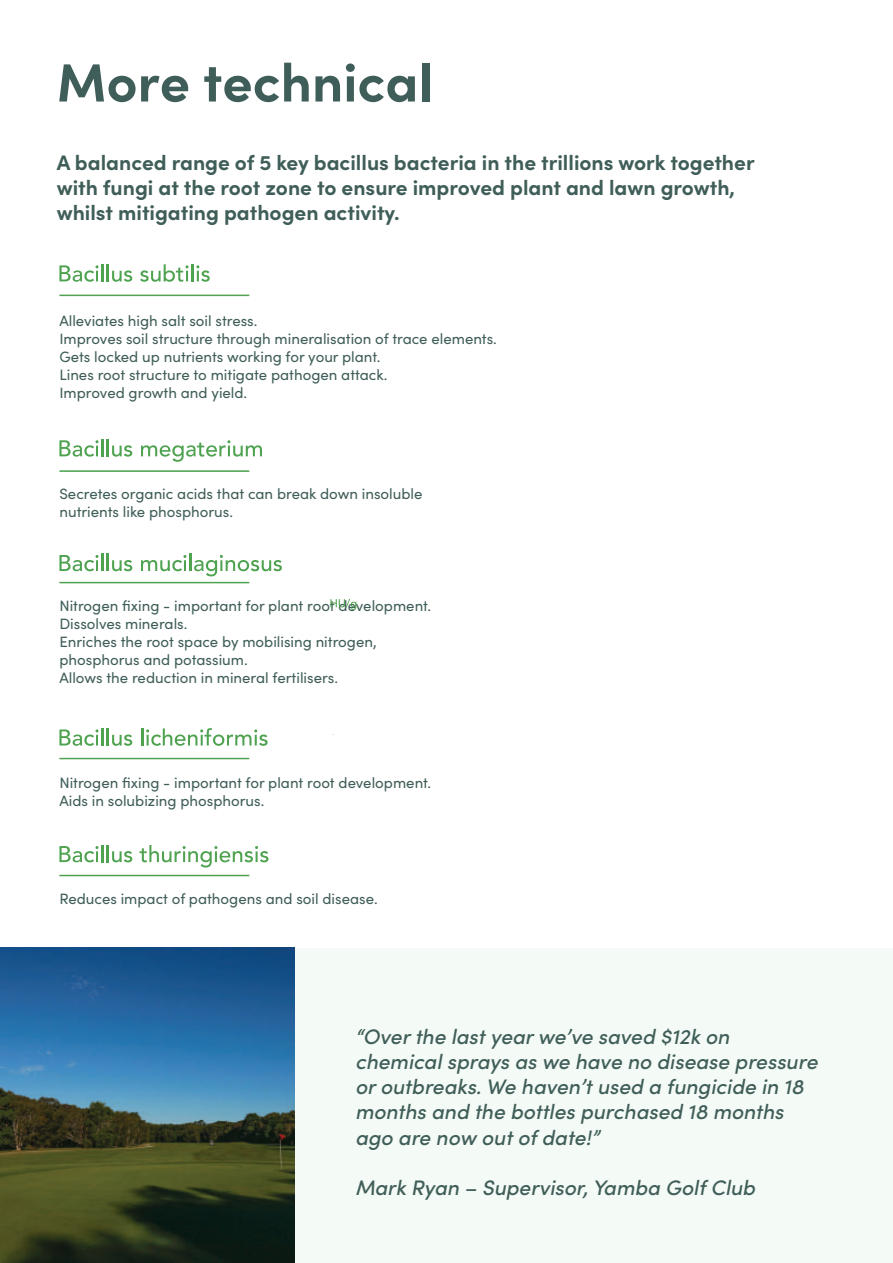
<style>
.page{position:relative;width:893px;height:1263px;background:#fff}
.page>*{position:absolute;margin:0;border:0;box-sizing:border-box;transform-origin:0 0}
.t1{font:700 53.85px "Sofia Pro";color:#405e59}
.t2{font:italic 500 21px/25.2px "Sofia Pro";color:#405e59}
.t3{font:700 21px/25.2px "Sofia Pro";color:#405e59}
.t4{font:15px/18px "Sofia Pro";color:#405e59}
</style>
<div class="page">
<hr style="left:59px;top:295px;width:190px;height:1px;background:#4ea250">
<hr style="left:59px;top:470px;width:190px;height:2px;background:#4ea250">
<hr style="left:59px;top:582px;width:190px;height:1px;background:#4ea250">
<hr style="left:59px;top:758px;width:190px;height:1px;background:#4ea250">
<hr style="left:59px;top:875px;width:190px;height:1px;background:#4ea250">
<svg style="left:59px;top:264px;width:73px;height:18px"></svg>
<svg style="left:140px;top:264px;width:70px;height:18px"></svg>
<svg style="left:59px;top:439px;width:73px;height:18px"></svg>
<svg style="left:141px;top:440px;width:121px;height:22px"></svg>
<svg style="left:59px;top:554px;width:73px;height:17px"></svg>
<svg style="left:141px;top:553px;width:141px;height:23px"></svg>
<svg style="left:330px;top:599px;width:26px;height:11px"></svg>
<svg style="left:59px;top:728px;width:73px;height:18px"></svg>
<svg style="left:141px;top:728px;width:193px;height:18px"></svg>
<svg style="left:59px;top:845px;width:73px;height:17px"></svg>
<svg style="left:139px;top:845px;width:129px;height:22px"></svg>
<div style="left:293px;top:948px;width:600px;height:315px;background:#f4faf5"></div>
<img style="left:0;top:947px;width:294px;height:316px">
<div style="left:208px;top:247px;width:102px;height:23px;background:#fff"></div>
<div style="left:270px;top:711px;width:102px;height:23px;background:#fff"></div>
<h1 class="t1" style="left:57px;top:41px;width:377px">More technical</h1>
<h2 class="t3" style="left:57px;top:148px;width:699px">A balanced range of 5 key bacillus bacteria in the trillions work together with fungi at the root zone to ensure improved plant and lawn growth, whilst mitigating pathogen activity.</h2>
<p class="t4" style="left:59px;top:311px;width:439px">Alleviates high salt soil stress.<br>Improves soil structure through mineralisation of trace elements.<br>Gets locked up nutrients working for your plant.<br>Lines root structure to mitigate pathogen attack.<br>Improved growth and yield.</p>
<p class="t4" style="left:59px;top:484px;width:365px">Secretes organic acids that can break down insoluble nutrients like phosphorus.</p>
<p class="t4" style="left:59px;top:595px;width:373px">Nitrogen fixing - important for plant root development.<br>Dissolves minerals.<br>Enriches the root space by mobilising nitrogen, phosphorus and potassium.<br>Allows the reduction in mineral fertilisers.</p>
<p class="t4" style="left:59px;top:773px;width:373px">Nitrogen fixing - important for plant root development.<br>Aids in solubizing phosphorus.</p>
<p class="t4" style="left:59px;top:889px;width:320px">Reduces impact of pathogens and soil disease.</p>
<h2 class="t2" style="left:356px;top:1022px;width:464px">“Over the last year we’ve saved $12k on chemical sprays as we have no disease pressure or outbreaks. We haven’t used a fungicide in 18 months and the bottles purchased 18 months ago are now out of date!”</h2>
<h2 class="t2" style="left:356px;top:1174px;width:401px">Mark Ryan – Supervisor, Yamba Golf Club</h2>
</div>
